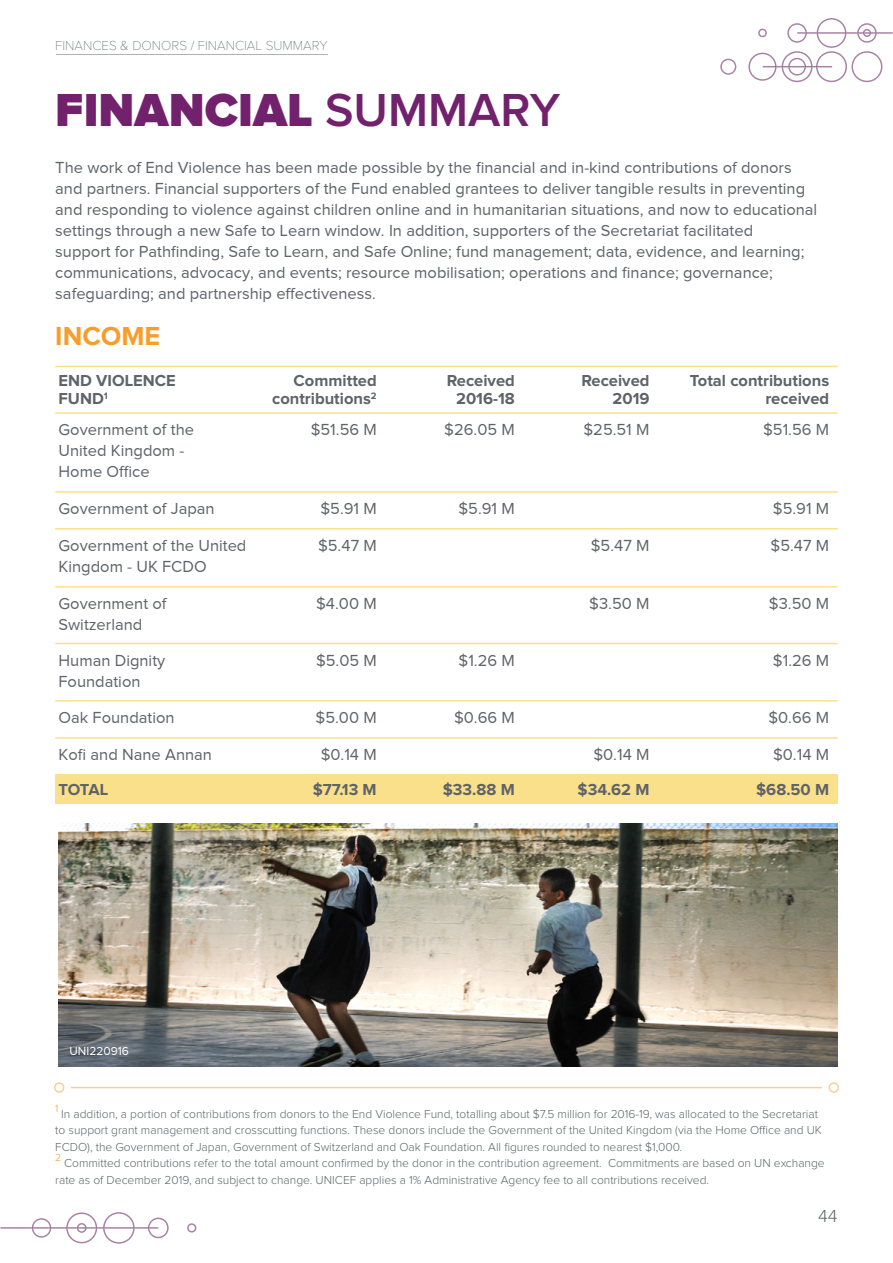
<style>
.page{position:relative;width:893px;height:1263px;background:#fff}
.page>*{position:absolute;margin:0;border:0;box-sizing:border-box;transform-origin:0 0}
.t1{font:900 48px "Proxima Nova";color:#72226d}
.t2{font:700 27px "Proxima Nova";color:#f99d2a}
.t3{font:300 18px "Proxima Nova";color:#5f636a}
.t4{font:16.5px/21px "Proxima Nova";color:#5f636a}
.t5{font:700 16.5px/18px "Proxima Nova";color:#5f636a;text-align:right}
.t6{font:100 13.5px "Proxima Nova T";color:#5f646a}
.t7{font:300 12px "Proxima Nova";color:#5f636a}
.t8{font:12px "Proxima Nova";color:#fff}
.t9{font:300 10.5px "Proxima Nova";color:#f99d2a}
.t10{font:700 9.6px "Proxima Nova";color:#5f636a}
.s1{font-weight:600}
</style>
<div class="page">
<div style="left:55px;top:774px;width:783px;height:30px;background:#fbe08b"></div>
<hr style="left:55px;top:491px;width:783px;height:2px;background:#fbe08b">
<hr style="left:55px;top:528px;width:783px;height:1px;background:#fbe08b">
<hr style="left:55px;top:586px;width:783px;height:1px;background:#fbe08b">
<hr style="left:55px;top:643px;width:783px;height:1px;background:#fbe08b">
<hr style="left:55px;top:700px;width:783px;height:1px;background:#fbe08b">
<hr style="left:55px;top:737px;width:783px;height:2px;background:#fbe08b">
<hr style="left:55px;top:412px;width:783px;height:2px;background:#fbe08b">
<hr style="left:55px;top:366px;width:783px;height:1px;background:#fbe08b">
<svg style="left:187px;top:1223px;width:9px;height:9px"></svg>
<svg style="left:0;top:1212px;width:169px;height:32px"></svg>
<svg style="left:720px;top:59px;width:16px;height:16px"></svg>
<svg style="left:748px;top:18px;width:145px;height:64px"></svg>
<div style="left:54px;top:1082px;width:10px;height:11px;border:2px solid #f99d2a;border-radius:50%"></div>
<div style="left:828px;top:1082px;width:11px;height:11px;border:2px solid #f99d2a;border-radius:50%"></div>
<hr style="left:71px;top:1087px;width:751px;height:1px;background:#f99d2a">
<img style="left:59px;top:824px;width:779px;height:242px">
<hr style="left:56px;top:54px;width:271px;height:1px;background:#5f636a">
<p class="t6" style="left:55px;top:38px;width:274px">FINANCES &amp; DONORS / FINANCIAL SUMMARY</p>
<h1 class="t1" style="left:55px;top:88px;width:507px">FINANCIAL <span class="s1">SUMMARY</span></h1>
<p class="t4" style="left:55px;top:156px;width:764px">The work of End Violence has been made possible by the financial and in-kind contributions of donors and partners. Financial supporters of the Fund enabled grantees to deliver tangible results in preventing and responding to violence against children online and in humanitarian situations, and now to educational settings through a new Safe to Learn window In. addition, supporters of the Secretariat facilitated<br>support for Pathfinding, Safe to Learn, and Safe Online; fund management; data, evidence, and learning; communications, advocacy, and events; resource mobilisation; operations and finance; governance; safeguarding; and partnership effectiveness.</p>
<h2 class="t2" style="left:55px;top:323px;width:107px">INCOME</h2>
<p class="t5" style="left:59px;top:372px;width:119px">END VIOLENCE</p>
<p class="t10" style="left:104px;top:391px;width:5px">1</p>
<p class="t5" style="left:59px;top:390px;width:47px">FUND</p>
<p class="t5" style="left:294px;top:372px;width:85px">Committed</p>
<p class="t10" style="left:371px;top:391px;width:7px">2</p>
<p class="t5" style="left:272px;top:390px;width:100px">contributions</p>
<p class="t5" style="left:447px;top:372px;width:70px;text-align:center">Received<br>2016-18</p>
<p class="t5" style="left:581px;top:372px;width:70px">Received<br>2019</p>
<p class="t5" style="left:690px;top:372px;width:141px">Total contributions received</p>
<p class="t4" style="left:59px;top:419px;width:137px">Government of the<br>United Kingdom -<br>Home Office</p>
<p class="t4" style="left:59px;top:498px;width:158px">Government of Japan</p>
<p class="t4" style="left:59px;top:535px;width:189px">Government of the United<br>Kingdom - UK FCDO</p>
<p class="t4" style="left:59px;top:593px;width:110px">Government of<br>Switzerland</p>
<p class="t4" style="left:59px;top:649px;width:108px">Human Dignity<br>Foundation</p>
<p class="t4" style="left:59px;top:707px;width:118px">Oak Foundation</p>
<p class="t4" style="left:59px;top:744px;width:155px">Kofi and Nane Annan</p>
<p class="t5" style="left:59px;top:781px;width:51px">TOTAL</p>
<p class="t4" style="left:311px;top:419px;width:68px">$51.56 M</p>
<p class="t4" style="left:320px;top:498px;width:58px">$5.91 M</p>
<p class="t4" style="left:318px;top:535px;width:60px">$5.47 M</p>
<p class="t4" style="left:316px;top:593px;width:62px">$4.00 M</p>
<p class="t4" style="left:316px;top:649px;width:62px">$5.05 M</p>
<p class="t4" style="left:316px;top:707px;width:63px">$5.00 M</p>
<p class="t4" style="left:321px;top:744px;width:58px">$0.14 M</p>
<p class="t5" style="left:313px;top:781px;width:65px">$77.13 M</p>
<p class="t4" style="left:444px;top:419px;width:72px">$26.05 M</p>
<p class="t4" style="left:458px;top:498px;width:58px">$5.91 M</p>
<p class="t4" style="left:459px;top:649px;width:58px">$1.26 M</p>
<p class="t4" style="left:454px;top:707px;width:62px">$0.66 M</p>
<p class="t5" style="left:443px;top:781px;width:74px">$33.88 M</p>
<p class="t4" style="left:583px;top:419px;width:67px">$25.51 M</p>
<p class="t4" style="left:591px;top:535px;width:60px">$5.47 M</p>
<p class="t4" style="left:589px;top:593px;width:62px">$3.50 M</p>
<p class="t4" style="left:593px;top:744px;width:58px">$0.14 M</p>
<p class="t5" style="left:578px;top:781px;width:73px">$34.62 M</p>
<p class="t4" style="left:763px;top:418px;width:68px">$51.56 M</p>
<p class="t4" style="left:773px;top:498px;width:58px">$5.91 M</p>
<p class="t4" style="left:770px;top:535px;width:60px">$5.47 M</p>
<p class="t4" style="left:769px;top:593px;width:62px">$3.50 M</p>
<p class="t4" style="left:773px;top:649px;width:58px">$1.26 M</p>
<p class="t4" style="left:768px;top:707px;width:62px">$0.66 M</p>
<p class="t4" style="left:773px;top:744px;width:58px">$0.14 M</p>
<p class="t5" style="left:756px;top:781px;width:75px">$68.50 M</p>
<p class="t8" style="left:70px;top:1044px;width:61px">UNI220916</p>
<p class="t9" style="left:55px;top:1103px;width:5px">1</p>
<p class="t7" style="left:55px;top:1125px;width:768px">to support grant management and crosscutting functions. These donors include the Government of the United Kingdom (via the Home Office and UK</p>
<p class="t7" style="left:55px;top:1141px;width:628px">FCDO ,) the Government of Japan, Government of Switzerland and Oak Foundation. All figures rounded to nearest $1,000.</p>
<p class="t7" style="left:608px;top:1158px;width:218px">Commitments are based on UN exchange</p>
<p class="t7" style="left:61px;top:1108px;width:758px">In addition a, portion of contributions from donors to the End Violence Fund, totalling about $7.5 million for 2016-19, was allocated to the Secretariat</p>
<p class="t9" style="left:55px;top:1153px;width:8px">2</p>
<p class="t7" style="left:55px;top:1174px;width:655px">rate as of December 2019, and subject to change. UNICEF applies 1%a Administrative Agency fee to all contributions received.</p>
<p class="t7" style="left:64px;top:1158px;width:539px">Committed contributions refer to the total amount confirmed by the donor in the contribution agreement.</p>
<p class="t3" style="left:818px;top:1208px;width:21px">44</p>
</div>
